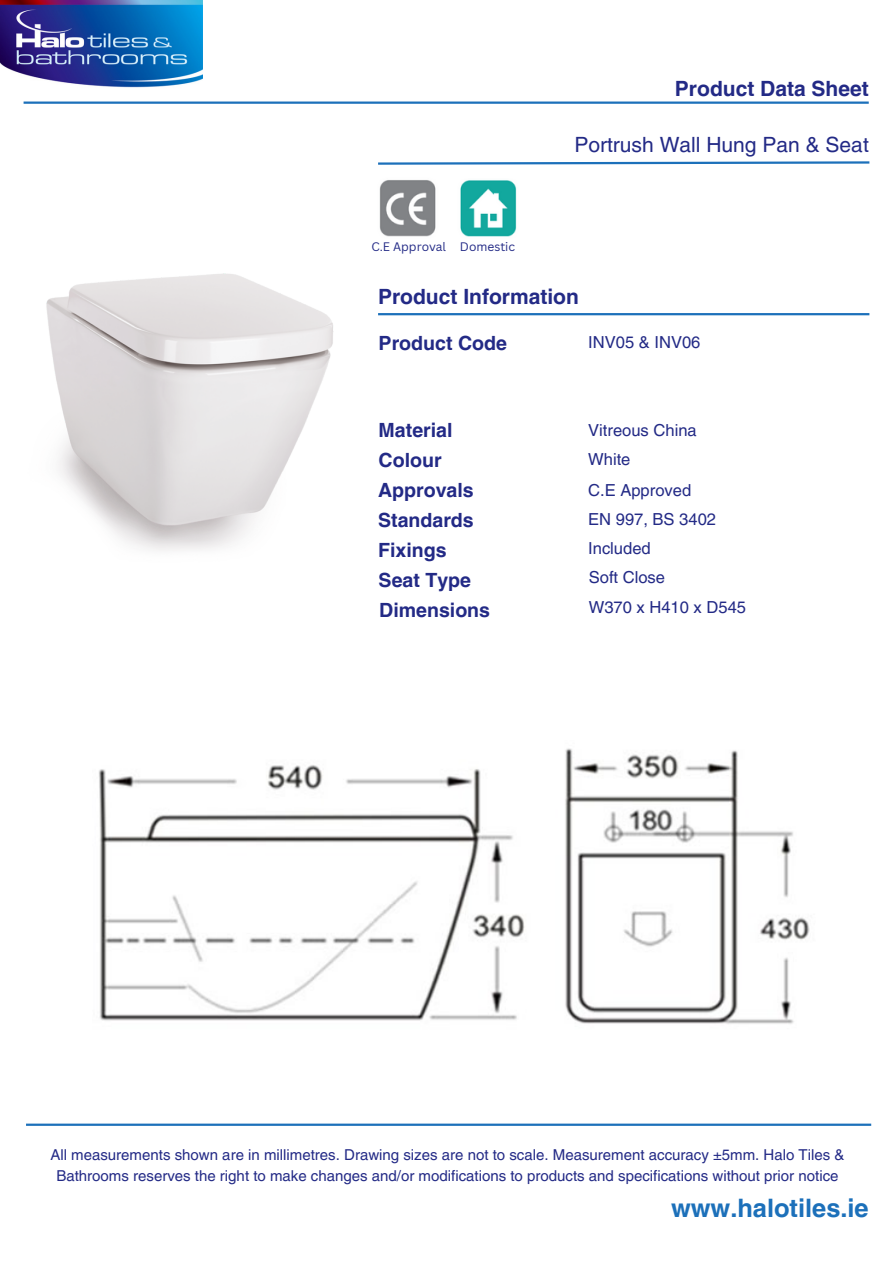
<style>
.page{position:relative;width:894px;height:1264px;background:#fff}
.page>*{position:absolute;margin:0;border:0;box-sizing:border-box;transform-origin:0 0}
.t1{font:700 25.35px "Helvetica LT Pro";color:#1c70ba}
.t2{font:700 21px "Helvetica LT Pro";color:#232a86}
.t3{font:21px "Helvetica LT Pro";color:#232a86}
.t4{font:700 19.5px "Helvetica LT Pro";color:#232a86}
.t5{font:16.5px "Helvetica LT Pro";color:#232a86}
.t6{font:15px/20.2px "Helvetica LT Pro";color:#232a86;text-align:center}
.t7{font:12px "Canva Sans";color:#232a86}
</style>
<div class="page">
<img style="left:0;top:0;width:203px;height:88px">
<hr style="left:24px;top:101px;width:844px;height:3px;background:#1c70ba">
<hr style="left:26px;top:1123px;width:844px;height:2px;background:#1c70ba">
<svg style="left:378px;top:161px;width:492px;height:4px"></svg>
<img style="left:379px;top:180px;width:138px;height:57px">
<hr style="left:378px;top:313px;width:491px;height:2px;background:#1c70ba">
<img style="left:46px;top:273px;width:288px;height:278px">
<img style="left:99px;top:748px;width:711px;height:276px">
<p class="t2" style="left:674px;top:81px;width:195px">Product Data Sheet</p>
<p class="t7" style="left:371px;top:238px;width:76px">C.E Approval</p>
<p class="t7" style="left:460px;top:238px;width:57px">Domestic</p>
<p class="t3" style="left:574px;top:137px;width:296px">Portrush Wall Hung Pan &amp; Seat</p>
<p class="t2" style="left:378px;top:289px;width:202px">Product Information</p>
<p class="t4" style="left:378px;top:335px;width:130px">Product Code</p>
<p class="t5" style="left:588px;top:336px;width:114px">INV05 &amp; INV06</p>
<p class="t4" style="left:378px;top:423px;width:75px">Material</p>
<p class="t4" style="left:378px;top:452px;width:65px">Colour</p>
<p class="t4" style="left:378px;top:483px;width:97px">Approvals</p>
<p class="t4" style="left:378px;top:513px;width:97px">Standards</p>
<p class="t4" style="left:378px;top:542px;width:70px">Fixings</p>
<p class="t4" style="left:378px;top:572px;width:94px">Seat Type</p>
<p class="t4" style="left:379px;top:602px;width:112px">Dimensions</p>
<p class="t5" style="left:588px;top:424px;width:110px">Vitreous China</p>
<p class="t5" style="left:588px;top:453px;width:44px">White</p>
<p class="t5" style="left:588px;top:484px;width:104px">C.E Approved</p>
<p class="t5" style="left:588px;top:513px;width:129px">EN 997, BS 3402</p>
<p class="t5" style="left:588px;top:542px;width:64px">Included</p>
<p class="t5" style="left:588px;top:571px;width:78px">Soft Close</p>
<p class="t5" style="left:588px;top:601px;width:159px">W370 x H410 x D545</p>
<p class="t6" style="left:50px;top:1146px;width:795px">All measurements shown are in millimetres. Drawing sizes are not to scale. Measurement accuracy ±5mm. Halo Tiles &amp;<br>Bathrooms reserves the right to make changes and/or modifications to products and specifications without prior notice</p>
<p class="t1" style="left:670px;top:1198px;width:199px">www.halotiles.ie</p>
</div>
